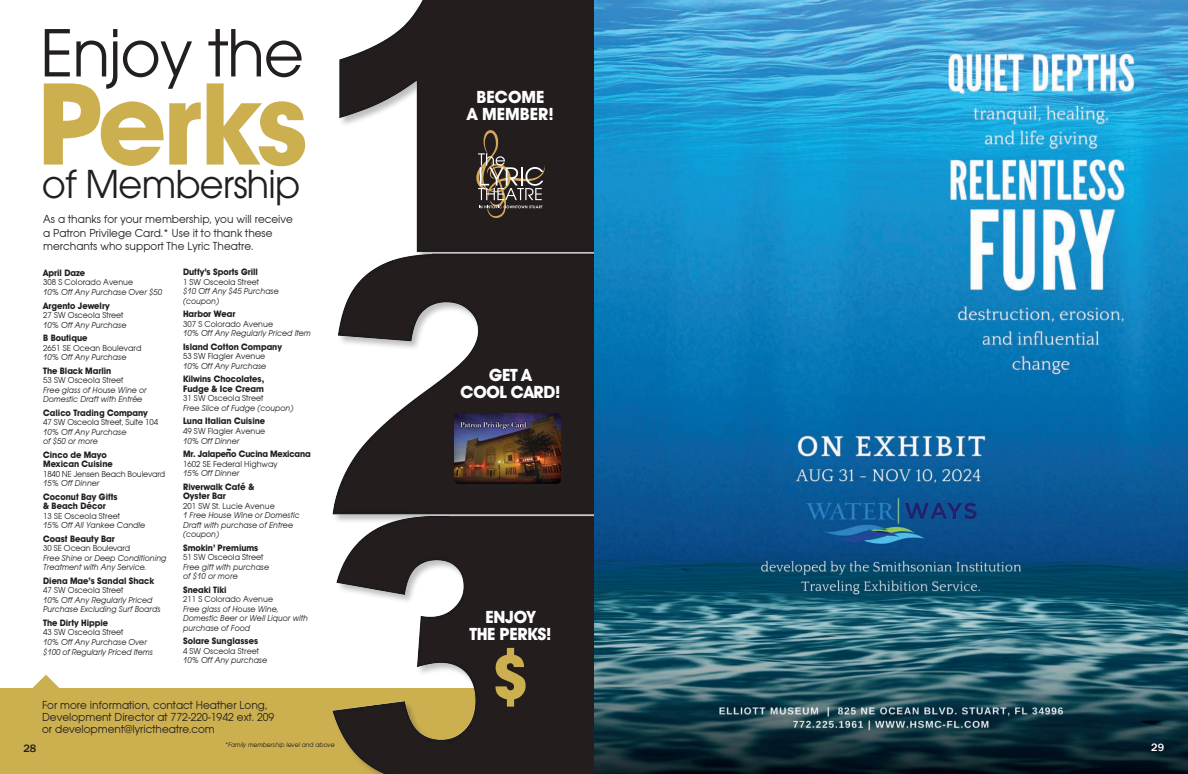
<style>
.page{position:relative;width:1188px;height:774px;background:#fff}
.page>*{position:absolute;margin:0;border:0;box-sizing:border-box;transform-origin:0 0}
.t1{font:700 114.1px "Avant Guard";letter-spacing:-.02em;color:#ccb050}
.t2{font:64.1px "ITC Avant Garde Pro";letter-spacing:-.02em;color:#231f20}
.t3{font:700 63.1px "Avant Guard";color:#ccb050}
.t4{font:38px "ITC Avant Garde Pro";letter-spacing:-.02em;color:#231f20}
.t5{font:700 17px/17px "Avant Guard";letter-spacing:-.02em;color:#fff;text-align:center}
.t6{font:700 17px/17px "Avant Guard";color:#fff;text-align:center}
.t7{font:12px/13px "Avant Garde ITCTT Book";color:#231f20}
.t8{font:500 11px "Franklin Gothic";color:#231f20}
.t9{font:500 11px "Franklin Gothic";color:#fff}
.t10{font:italic 9px/9.5px "Avant Garde ITCTT Book";color:#231f20}
.t11{font:700 9px/9.5px "Avant Guard";color:#231f20}
.t12{font:9px/9.5px "Avant Garde ITCTT Book";color:#231f20}
.t13{font:9px/9.5px "Avant Garde ITCTT Book";letter-spacing:-.02em;color:#231f20}
.t14{font:700 9px "Avant Guard";letter-spacing:-.02em;color:#231f20}
.t15{font:italic 7px "Avant Garde ITCTT Book";color:#231f20}
.s1{font-family:"Avant Guard";font-weight:700;font-style:normal}
.s2{font-style:normal}
.s3{font-family:"Avant Garde ITCTT Book";font-weight:400}
.s4{font-family:"Avant Garde ITCTT Book";font-weight:400;font-style:italic}
.s5{font-family:"ITC Avant Garde Pro"}
.s6{font-family:"Avant Guard";font-weight:700}
.s7{font-style:italic}
.s8{font-family:"ITC Avant Garde Pro";font-weight:700}
</style>
<div class="page">
<img style="left:594px;top:0;width:594px;height:774px">
<div style="left:0;top:688px;width:594px;height:86px;background:#ccb050"></div>
<svg style="left:32px;top:675px;width:27px;height:13px"></svg>
<div style="left:332px;top:0;width:262px;height:774px;background:#231f20;opacity:.29"></div>
<svg style="left:476px;top:130px;width:69px;height:88px;background:#4c433c"></svg>
<div style="left:456px;top:415px;width:117px;height:82px;background:#231f20"></div>
<img style="left:454px;top:414px;width:107px;height:70px">
<p class="t2" style="left:40px;top:13px;width:265px">Enjoy the</p>
<p class="t1" style="left:38px;top:71px;width:272px">Perks</p>
<p class="t4" style="left:42px;top:160px;width:260px">of Membership</p>
<p class="t7" style="left:43px;top:213px;width:251px">As a thanks for your membership, you will receive a Patron Privilege Card.* Use it to thank these merchants who support The Lyric Theatre.</p>
<p class="t6" style="left:467px;top:90px;width:88px">BECOME<br>A MEMBER!</p>
<p class="t10" style="left:183px;top:268px;width:97px"><span class="s1">Duffy’s Sports Grill<br></span><span class="s2">1 SW Osceola Street<br></span>$10 Off Any $45 Purchase (coupon)</p>
<p class="t10" style="left:183px;top:310px;width:129px"><span class="s1">Harbor Wear<br></span><span class="s2">307 S Colorado Avenue<br></span>10% Off Any Regularly Priced Item</p>
<p class="t11" style="left:183px;top:343px;width:100px">Island Cotton Company<br><span class="s3">53 SW Flagler Avenue<br></span><span class="s4">10% Off Any Purchase</span></p>
<p class="t11" style="left:183px;top:375px;width:112px">Kilwins Chocolates,<br>Fudge &amp; Ice Cream<br><span class="s3">31 SW Osceola Street<br></span><span class="s4">Free Slice of Fudge (coupon)</span></p>
<p class="t11" style="left:183px;top:417px;width:84px;text-align:justify">Luna Italian Cuisine <span class="s3">49 SW Flagler Avenue </span><span class="s4">10% Off Dinner</span></p>
<p class="t14" style="left:183px;top:450px;width:129px">Mr. Jalape<span class="s5">n</span>o Cucina Mexicana</p>
<p class="t10" style="left:43px;top:268px;width:121px"><span class="s1">April Daze<br></span><span class="s2">308 S Colorado Avenue<br></span>10% Off Any Purchase Over $50</p>
<p class="t12" style="left:43px;top:301px;width:85px"><span class="s6">Argento Jewelry<br></span>27 SW Osceola Street<br><span class="s7">10% Off Any Purchase</span></p>
<p class="t12" style="left:43px;top:333px;width:100px"><span class="s6">B Boutique<br></span>2651 SE Ocean Boulevard<br><span class="s7">10% Off Any Purchase</span></p>
<p class="t10" style="left:43px;top:366px;width:105px"><span class="s1">The Black Marlin<br></span><span class="s2">53 SW Osceola Street<br></span>Free glass of House Wine or<br>Domestic Draft with Entrée</p>
<p class="t10" style="left:43px;top:408px;width:116px"><span class="s1">Calico Trading Company<br></span><span class="s2">47 SW Osceola Street, Suite 104<br></span>10% Off Any Purchase<br>of $50 or more</p>
<p class="t13" style="left:43px;top:450px;width:123px"><span class="s6">Cinco de Mayo<br>Mexican Cuisine<br></span>1840 NE Jensen Beach Boulevard<br><span class="s7">15% Off Dinner</span></p>
<p class="t11" style="left:43px;top:492px;width:104px">Coconut Bay Gifts<br>&amp; Beach D<span class="s5">é</span>cor<br><span class="s3">13 SE Osceola Street<br></span><span class="s4">15% Off All Yankee Candle</span></p>
<p class="t10" style="left:43px;top:534px;width:125px"><span class="s1">Coast Beauty Bar<br></span><span class="s2">30 SE Ocean Boulevard<br></span>Free Shine or Deep Conditioning<br>Treatment with Any Service.</p>
<p class="t10" style="left:43px;top:576px;width:119px"><span class="s1">Diena Mae’s Sandal Shack<br></span><span class="s2">47 SW Osceola Street<br></span>10% Off Any Regularly Priced<br>Purchase Excluding Surf Boards</p>
<p class="t10" style="left:43px;top:618px;width:111px"><span class="s1">The Dirty Hippie<br></span><span class="s2">43 SW Osceola Street<br></span>10% Off Any Purchase Over $100 of Regularly Priced Items</p>
<p class="t5" style="left:461px;top:368px;width:101px">GET A<br>COOL CARD!</p>
<p class="t12" style="left:183px;top:442px;width:96px;line-height:14.5px;text-align:center"><span class="s8">~<br></span>1602 SE Federal Highway</p>
<p class="t11" style="left:183px;top:467px;width:73px;line-height:13.5px"><span class="s4">15% Off Dinner<br></span>Riverwalk Caf<span class="s5">é</span> &amp;</p>
<p class="t10" style="left:183px;top:491px;width:118px"><span class="s1">Oyster Bar<br></span><span class="s2">201 SW St. Lucie Avenue<br></span>1 Free House Wine or Domestic<br>Draft with purchase of Entree (coupon)</p>
<p class="t10" style="left:183px;top:543px;width:88px"><span class="s1">Smokin’ Premiums<br></span><span class="s2">51 SW Osceola Street<br></span>Free gift with purchase of $10 or more</p>
<p class="t10" style="left:183px;top:585px;width:126px"><span class="s1">Sneaki Tiki<br></span><span class="s2">211 S Colorado Avenue<br></span>Free glass of House Wine,<br>Domestic Beer or Well Liquor with purchase of Food</p>
<p class="t10" style="left:183px;top:637px;width:86px"><span class="s1">Solare Sunglasses<br></span><span class="s2">4 SW Osceola Street<br></span>10% Off Any purchase</p>
<p class="t5" style="left:470px;top:610px;width:84px">ENJOY<br>THE PERKS!</p>
<p class="t3" style="left:492px;top:648px;width:39px">$</p>
<p class="t7" style="left:42px;top:699px;width:234px;line-height:12px">For more information, contact Heather Long,<br>Development Director at 772-220-1942 ext. 209 or development@lyrictheatre.com</p>
<p class="t15" style="left:225px;top:741px;width:111px">*Family membership level and above</p>
<p class="t8" style="left:23px;top:742px;width:14px">28</p>
<p class="t9" style="left:1151px;top:741px;width:14px">29</p>
</div>
